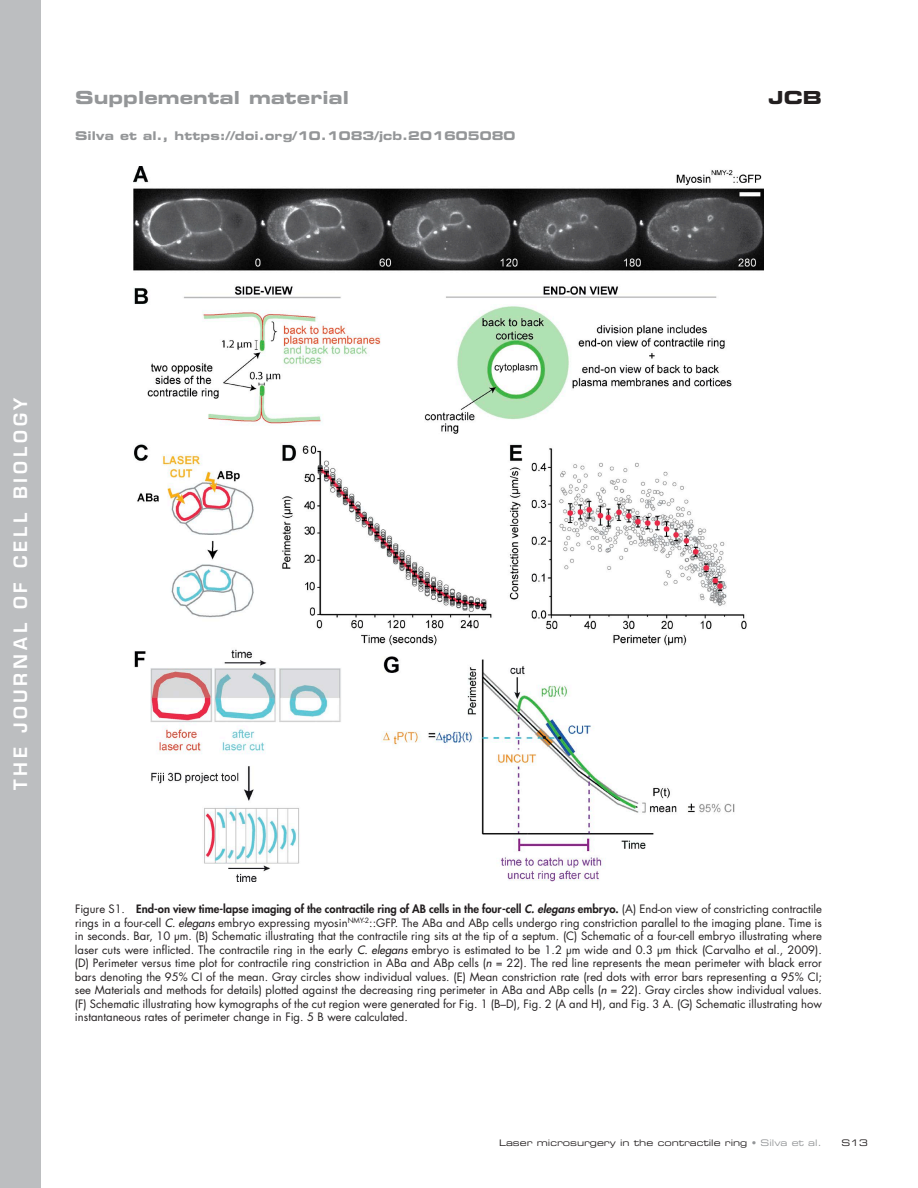
<style>
.page{position:relative;width:918px;height:1188px;background:#fff}
.page>*{position:absolute;margin:0;border:0;box-sizing:border-box;transform-origin:0 0}
.t1{font:600 18px "Eurostile LT Std";letter-spacing:.205em;color:#fff}
.t2{font:18px "Eurostile LT Std Bold Ex 2";letter-spacing:.005em;color:#949698}
.t3{font:18px "Eurostile LT Std Bold Ex 2";color:#231f20}
.t4{font:12px "Eurostile LT Std Bold Ex 2";letter-spacing:.005em;color:#949698}
.t5{font:11.25px/13.5px "Futura Std";color:#231f20;text-align:justify}
.t6{font:9px "Eurostile LT Std Ex 2";color:#231f20}
.s1{font-weight:800}
.s2{font-weight:800;font-style:italic}
.s3{font-weight:500;font-style:italic}
.s4{color:#949698}
</style>
<div class="page">
<div style="left:0;top:0;width:40px;height:1188px;background:#bcbec0"></div>
<img style="left:133px;top:166px;width:631px;height:716px">
<h1 class="t2" style="left:75px;top:85px;width:275px">Supplemental material</h1>
<p class="t4" style="left:75px;top:127px;width:442px">Silva et al., https://doi.org/10.1083/jcb.201605080</p>
<h1 class="t3" style="left:769px;top:84px;width:55px">JCB</h1>
<h1 class="t1" style="left:9px;top:790px;width:395px;rotate:-90deg">THE JOURNAL OF CELL BIOLOGY</h1>
<p class="t5" style="left:75px;top:903px;width:749px">Figure S1. <span class="s1">End-on view time-lapse imaging of the contractile ring of AB cells in the four-cell</span> <span class="s2">C. elegans</span> <span class="s1">embryo.</span> (A) End-on view of constricting contractile rings in a four-cell <span class="s3">C. elegans</span> embryo expressing myosin<sup>NMY-2</sup>::GFP. The ABa and ABp cells undergo ring constriction parallel to the imaging plane. Time is in seconds. Bar, 10 µm. (B) Schematic illustrating that the contractile ring sits at the tip of a septum. (C) Schematic of a four-cell embryo illustrating where laser cuts were inflicted. The contractile ring in the early <span class="s3">C. elegans</span> embryo is estimated to be 1.2 µm wide and 0.3 µm thick (Carvalho et al., 2009). (D) Perimeter versus time plot for contractile ring constriction in ABa and ABp cells (<span class="s3">n</span> = 22). The red line represents the mean perimeter with black error bars denoting the 95% CI of the mean. Gray circles show individual values. (E) Mean constriction rate (red dots with error bars representing a 95% CI; see Materials and methods for details) plotted against the decreasing ring perimeter in ABa and ABp cells (<span class="s3">n</span> = 22). Gray circles show individual values. (F) Schematic illustrating how kymographs of the cut region were generated for Fig. 1 (B–D), Fig. 2 (A and H), and Fig. 3 A. (G) Schematic illustrating how instantaneous rates of perimeter change in Fig. 5 B were calculated.</p>
<p class="t6" style="left:499px;top:1136px;width:324px">Laser microsurgery in the contractile ring <span class="s4">• Silva et al.</span></p>
<p class="t6" style="left:842px;top:1136px;width:28px">S13</p>
</div>
